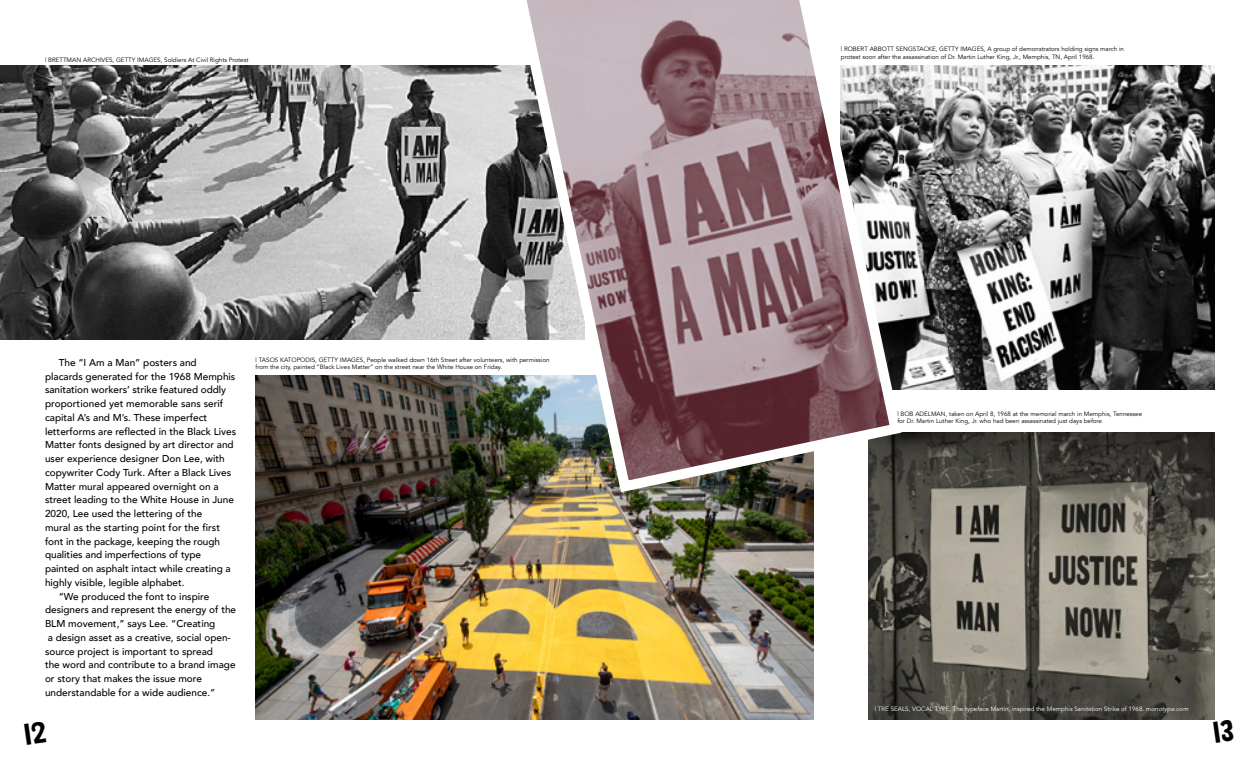
<style>
.page{position:relative;width:1260px;height:765px;background:#fff}
.page>*{position:absolute;margin:0;border:0;box-sizing:border-box;transform-origin:0 0}
.t1{font:500 10px "Avenir";color:#000}
.t2{font:6.25px/7.5px "Avenir";color:#000}
.t3{font:6.25px "Avenir";color:#fff}
.s1{font-style:italic}
</style>
<div class="page">
<img style="left:256px;top:375px;width:558px;height:345px">
<img style="left:0;top:66px;width:506px;height:273px">
<img style="left:868px;top:432px;width:347px;height:288px">
<img style="left:907px;top:66px;width:308px;height:324px">
<svg style="left:506px;top:0;width:401px;height:498px"></svg>
<p class="t2" style="left:45px;top:56px;width:205px">| BRETTMAN ARCHIVES, GETTY IMAGES, Soldiers At Civil Rights Protest</p>
<p class="t1" style="left:59px;top:354px;width:140px">The “I Am a Man” posters and</p>
<p class="t1" style="left:45px;top:367px;width:192px">placards generated for the 1968 Memphis</p>
<p class="t1" style="left:45px;top:381px;width:183px">sanitation workers’ strike featured oddly</p>
<p class="t1" style="left:45px;top:395px;width:180px">proportioned yet memorable sans serif</p>
<p class="t1" style="left:45px;top:409px;width:164px">capital A’s and M’s. These imperfect</p>
<p class="t1" style="left:45px;top:422px;width:193px">letterforms are reflected in the Black Lives</p>
<p class="t1" style="left:45px;top:436px;width:190px">Matter fonts designed by art director and</p>
<p class="t1" style="left:45px;top:450px;width:181px">user experience designer Don Lee, with</p>
<p class="t1" style="left:45px;top:464px;width:188px">copywriter Cody Turk. After a Black Lives</p>
<p class="t1" style="left:45px;top:477px;width:175px">Matter mural appeared overnight on a</p>
<p class="t1" style="left:45px;top:491px;width:190px">street leading to the White House in June</p>
<p class="t1" style="left:45px;top:505px;width:159px">2020, Lee used the lettering of the</p>
<p class="t1" style="left:45px;top:519px;width:177px">mural as the starting point for the first</p>
<p class="t1" style="left:45px;top:532px;width:177px">font in the package, keeping the rough</p>
<p class="t1" style="left:45px;top:546px;width:158px">qualities and imperfections of type</p>
<p class="t1" style="left:45px;top:560px;width:187px">painted on asphalt intact while creating a</p>
<p class="t1" style="left:45px;top:574px;width:141px">highly visible, legible alphabet.</p>
<p class="t1" style="left:59px;top:587px;width:152px">“We produced the font to inspire</p>
<p class="t1" style="left:45px;top:601px;width:193px">designers and represent the energy of the</p>
<p class="t1" style="left:45px;top:615px;width:172px">BLM movement,” says Lee. “Creating</p>
<p class="t1" style="left:48px;top:629px;width:185px">a design asset as a creative, social open-</p>
<p class="t1" style="left:45px;top:642px;width:170px">source project is important to spread</p>
<p class="t1" style="left:45px;top:656px;width:192px">the word and contribute to a brand image</p>
<p class="t1" style="left:45px;top:670px;width:158px">or story that makes the issue more</p>
<p class="t1" style="left:45px;top:684px;width:172px">understandable for a wide audience.”</p>
<p class="t2" style="left:256px;top:356px;width:296px">| TASOS KATOPODIS, GETTY IMAGES, People walked down 16th Street after volunteers, with permission from the city, painted “Black Lives Matter” on the street near the White House on Friday.</p>
<p class="t2" style="left:841px;top:45px;width:285px">| ROBERT ABBOTT SENGSTACKE, GETTY IMAGES, A group of demonstrators holding signs march in protest soon after the assassination of Dr. Martin Luther King, Jr., Memphis, TN, April 1968.</p>
<p class="t2" style="left:897px;top:410px;width:246px">| BOB ADELMAN, taken on April 8, 1968 at the memorial march in Memphis, Tennessee for Dr. Martin Luther King, Jr. who had been assassinated just days before</p>
<p class="t3" style="left:875px;top:705px;width:315px">| TRE SEALS, VOCAL TYPE, The typeface Martin, inspired the Memphis Sanitation Strike of 1968. <span class="s1">monotype.com</span></p>
</div>
